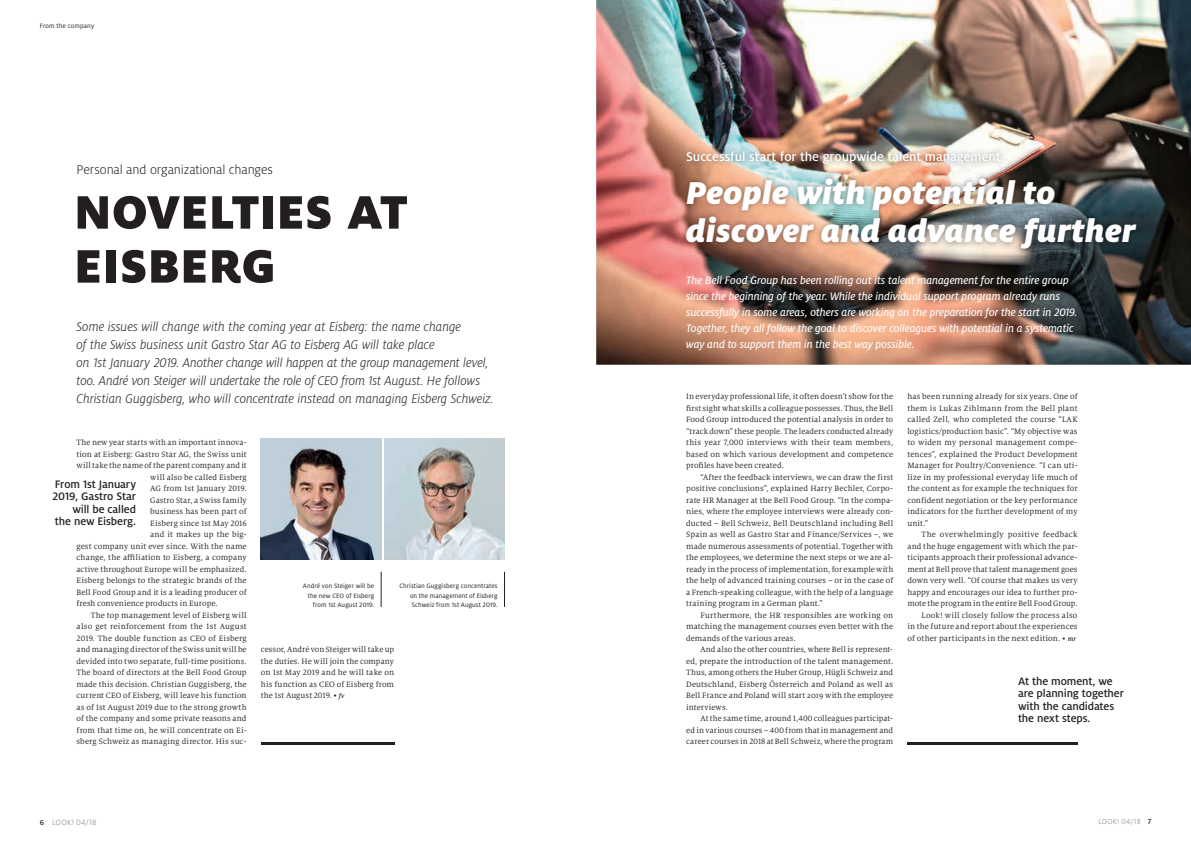
<style>
.page{position:relative;width:1191px;height:842px;background:#fff}
.page>*{position:absolute;margin:0;border:0;box-sizing:border-box;transform-origin:0 0}
.t1{font:900 52px/54px "Milo Pro";letter-spacing:.01em;color:#231f20}
.t2{font:italic 900 35px/38px "Milo Pro";letter-spacing:.005em;color:#fff}
.t3{font:italic 300 14px/18px "Milo Pro";letter-spacing:-.01em;color:#231f20}
.t4{font:500 14px "Milo Pro";letter-spacing:-.005em;color:#fff}
.t5{font:300 14px "Milo Pro";letter-spacing:-.005em;color:#231f20}
.t6{font:12px/16px "Milo Pro Text Ita";letter-spacing:-.01em;color:#fff}
.t7{font:500 12px/12.5px "Milo Pro";letter-spacing:-.01em;color:#231f20;text-align:right}
.t8{font:8.5px/11.5px "Milo Serif Pro";letter-spacing:.01em;color:#231f20;text-align:justify}
.t9{font:300 8.5px "Milo Pro";letter-spacing:.02em;color:#808285}
.t10{font:300 8px "Milo Pro";letter-spacing:.025em;color:#808285}
.t11{font:7px/9px "Milo Pro";letter-spacing:.01em;color:#231f20;text-align:justify}
.s1{font-weight:500;font-style:italic;font-size:7px}
.s2{font-weight:500;font-size:8px;color:#231f20}
.s3{font-weight:500;color:#231f20}
</style>
<div class="page">
<img style="left:384px;top:439px;width:121px;height:121px">
<img style="left:261px;top:439px;width:120px;height:121px">
<hr style="left:261px;top:742px;width:133px;height:2px;background:#231f20">
<hr style="left:504px;top:572px;width:1px;height:35px;background:#231f20">
<hr style="left:381px;top:572px;width:1px;height:35px;background:#231f20">
<img style="left:596px;top:0;width:595px;height:365px">
<img style="left:681px;top:146px;width:324px;height:24px">
<img style="left:680px;top:172px;width:461px;height:82px">
<hr style="left:907px;top:742px;width:170px;height:2px;background:#231f20">
<p class="t11" style="left:40px;top:22px;width:56px">From the company</p>
<h3 class="t5" style="left:77px;top:161px;width:198px">Personal and organizational changes</h3>
<h1 class="t1" style="left:74px;top:185px;width:335px">NOVELTIES AT<br>EISBERG</h1>
<p class="t3" style="left:77px;top:318px;width:418px">Some issues will change with the coming year at Eisberg: the name change<br>of the Swiss business unit Gastro Star AG to Eisberg AG will take place<br>on 1st January 2019. Another change will happen at the group management level, too. André von Steiger will undertake the role of CEO from 1st August. He follows Christian Guggisberg, who will concentrate instead on managing Eisberg Schweiz.</p>
<p class="t8" style="left:77px;top:437px;width:172px">The new year starts with an important innova-</p>
<p class="t8" style="left:77px;top:448px;width:172px">tion at Eisberg: Gastro Star AG, the Swiss unit</p>
<p class="t8" style="left:77px;top:460px;width:172px">will take the name of the parent company and it</p>
<p class="t8" style="left:150px;top:471px;width:98px">will also be called Eisberg</p>
<p class="t8" style="left:150px;top:483px;width:98px">AG from 1st January 2019.</p>
<p class="t8" style="left:150px;top:494px;width:98px">Gastro Star, a Swiss family</p>
<p class="t8" style="left:150px;top:506px;width:98px">business has been part of</p>
<p class="t8" style="left:150px;top:517px;width:98px">Eisberg since 1st May 2016</p>
<p class="t8" style="left:150px;top:529px;width:98px">and it makes up the big-</p>
<p class="t8" style="left:77px;top:540px;width:172px">gest company unit ever since. With the name</p>
<p class="t8" style="left:77px;top:552px;width:172px">change, the affiliation to Eisberg, a company</p>
<p class="t8" style="left:77px;top:563px;width:172px">active throughout Europe will be emphasized.</p>
<p class="t8" style="left:77px;top:575px;width:172px">Eisberg belongs to the strategic brands of the</p>
<p class="t8" style="left:77px;top:586px;width:172px">Bell Food Group and it is a leading producer of</p>
<p class="t8" style="left:77px;top:598px;width:143px">fresh convenience products in Europe.</p>
<p class="t8" style="left:91px;top:609px;width:157px">The top management level of Eisberg will</p>
<p class="t8" style="left:77px;top:621px;width:172px">also get reinforcement from the 1st August</p>
<p class="t8" style="left:77px;top:632px;width:172px">2019. The double function as CEO of Eisberg</p>
<p class="t8" style="left:77px;top:644px;width:172px">and managing director of the Swiss unit will be</p>
<p class="t8" style="left:77px;top:655px;width:172px">devided into two separate, full-time positions.</p>
<p class="t8" style="left:77px;top:667px;width:172px">The board of directors at the Bell Food Group</p>
<p class="t8" style="left:77px;top:678px;width:172px">made this decision. Christian Guggisberg, the</p>
<p class="t8" style="left:77px;top:690px;width:172px">current CEO of Eisberg, will leave his function</p>
<p class="t8" style="left:77px;top:701px;width:172px">as of 1st August 2019 due to the strong growth</p>
<p class="t8" style="left:77px;top:713px;width:172px">of the company and some private reasons and</p>
<p class="t8" style="left:77px;top:724px;width:172px">from that time on, he will concentrate on Ei-</p>
<p class="t8" style="left:77px;top:736px;width:172px">sberg Schweiz as managing director. His suc-</p>
<h3 class="t7" style="left:53px;top:478px;width:85px">From 1st January<br>2019, Gastro Star will be called<br>the new Eisberg.</h3>
<p class="t11" style="left:303px;top:582px;width:73px;text-align:right">André von Steiger will be the new CEO of Eisberg from 1st August 2019.</p>
<p class="t11" style="left:410px;top:582px;width:89px;text-indent:-11px">Christian Guggisberg concentrates on the management of Eisberg Schweiz from 1st August 2019.</p>
<p class="t8" style="left:261px;top:644px;width:135px">cessor, André von Steiger will take up the duties. He will join the company on 1st May 2019 and he will take on his function as CEO of Eisberg from the 1st August 2019. • <span class="s1">fv</span></p>
<p class="t9" style="left:40px;top:817px;width:58px"><span class="s2">6</span> LOOK! 04/18</p>
<h3 class="t4" style="left:686px;top:149px;width:316px">Successful start for the groupwide talent management</h3>
<h2 class="t2" style="left:686px;top:173px;width:451px">People with potential to discover and advance further</h2>
<p class="t6" style="left:686px;top:272px;width:392px">The Bell Food Group has been rolling out its talent management for the entire group since the beginning of the year. While the individual support program already runs successfully in some areas, others are working on the preparation for the start in 2019.<br>Together, they all follow the goal to discover colleagues with potential in a systematic way and to support them in the best way possible.</p>
<p class="t8" style="left:686px;top:391px;width:208px">In everyday professional life, it often doesn’t show for the first sight what skills a colleague possesses. Thus, the Bell Food Group introduced the potential analysis in order to “track down” these people. The leaders conducted already this year 7,000 interviews with their team members, based on which various development and competence profiles have been created.</p>
<p class="t8" style="left:686px;top:471px;width:208px;text-indent:14px">“After the feedback interviews, we can draw the first positive conclusions”, explained Harry Bechler, Corpo&shy;rate HR Manager at the Bell Food Group. “In the compa&shy;nies, where the employee interviews were already con&shy;ducted – Bell Schweiz, Bell Deutschland including Bell Spain as well as Gastro Star and Finance/Services –, we made numerous assessments of potential. Together with the employees, we determine the next steps or we are al&shy;ready in the process of implementation, for example with the help of advanced training courses – or in the case of a French-speaking colleague, with the help of a language training program in a German plant.”</p>
<p class="t8" style="left:686px;top:609px;width:208px;text-indent:14px">Furthermore, the HR responsibles are working on matching the management courses even better with the demands of the various areas.</p>
<p class="t8" style="left:686px;top:644px;width:208px;text-indent:14px">And also the other countries, where Bell is represent&shy;ed, prepare the introduction of the talent management.<br>Thus, among others the Huber Group, Hügli Schweiz and Deutschland, Eisberg Österreich and Poland as well as Bell France and Poland will start 2019 with the employee interviews.</p>
<p class="t8" style="left:686px;top:713px;width:208px;text-indent:14px">At the same time, around 1,400 colleagues participat&shy;ed in various courses – 400 from that in management and career courses in 2018 at Bell Schweiz, where the program</p>
<p class="t8" style="left:907px;top:391px;width:172px">has been running already for six years. One of them is Lukas Zihlmann from the Bell plant called Zell, who completed the course “LAK logistics/production basic”. “My objective was to widen my personal management compe&shy;tences”, explained the Product Development Manager for Poultry/Convenience. “I can uti&shy;lize in my professional everyday life much of the content as for example the techniques for confident negotiation or the key performance indicators for the further development of my unit.”</p>
<p class="t8" style="left:907px;top:529px;width:172px;text-align:right">The overwhelmingly positive feedback and the huge engagement with which the par&shy;ticipants approach their professional advance&shy;ment at Bell prove that talent management goes down very well. “Of course that makes us very happy and encourages our idea to further pro&shy;mote the program in the entire Bell Food Group.<br>Look! will closely follow the process also<br>in the future and report about the experiences of other participants in the next edition. • <span class="s1">mr</span></p>
<h3 class="t7" style="left:1018px;top:675px;width:107px;text-align:left">At the moment, we are planning together with the candidates the next steps.</h3>
<p class="t10" style="left:1098px;top:817px;width:54px">LOOK! 04/18 <span class="s3">7</span></p>
</div>
